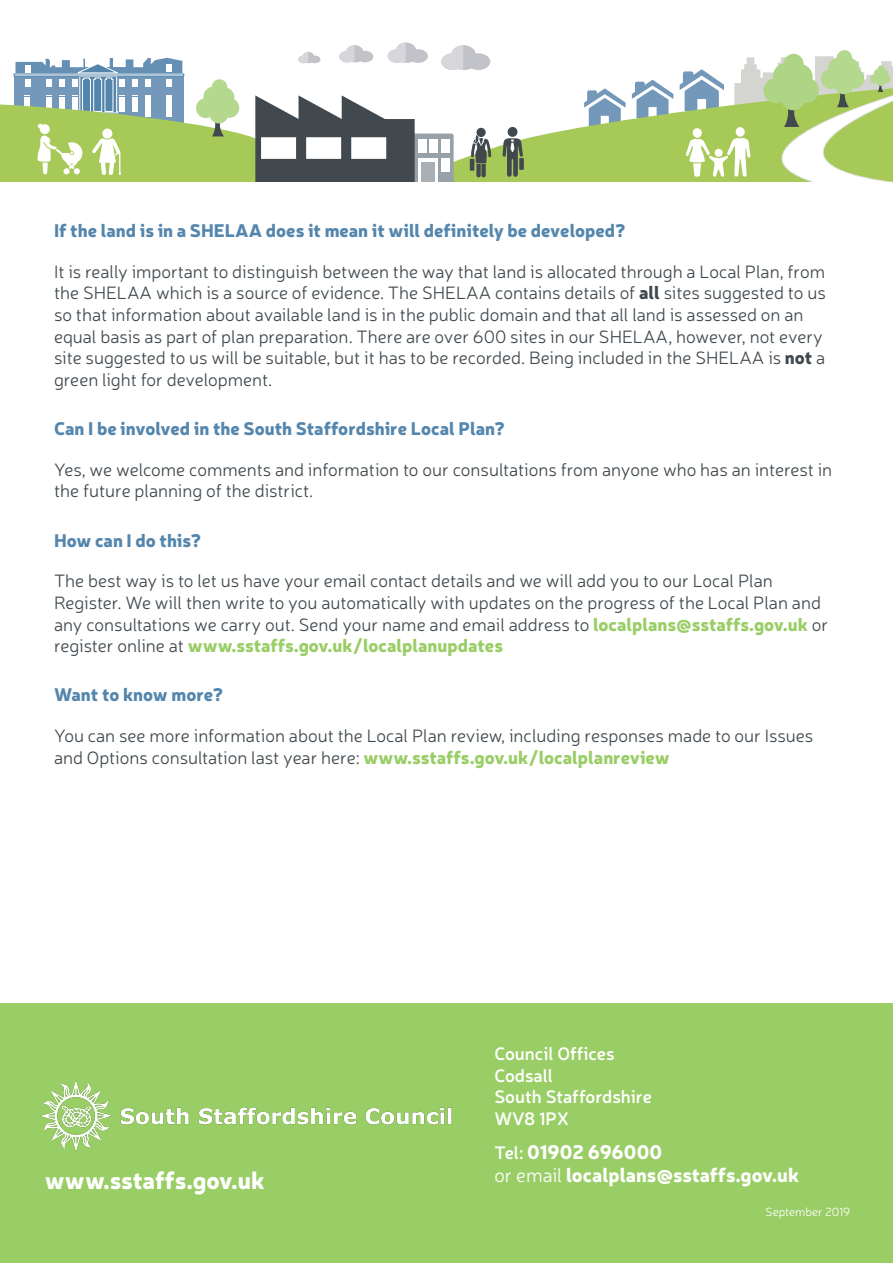
<style>
.page{position:relative;width:893px;height:1263px;background:#fff}
.page>*{position:absolute;margin:0;border:0;box-sizing:border-box;transform-origin:0 0}
.t1{font:900 24px "Neris";color:#fff}
.t2{font:900 19.5px "Neris";color:#fff}
.t3{font:300 18px/21.6px "Neris";color:#41494e}
.t4{font:900 18px "Neris";color:#5486ad}
.t5{font:600 18px "Neris";color:#fff}
.t6{font:300 12px "Neris";color:#fff}
.s1{font-weight:900}
.s2{font-weight:900;color:#99cd65}
.s3{font-weight:600;font-size:18px}
.s4{font-weight:300}
</style>
<div class="page">
<div style="left:0;top:1003px;width:893px;height:260px;background:#99cd65"></div>
<img style="left:41px;top:1080px;width:411px;height:72px">
<svg style="left:635px;top:80px;width:30px;height:8px"></svg>
<svg style="left:428px;top:88px;width:252px;height:94px"></svg>
<svg style="left:441px;top:45px;width:49px;height:25px"></svg>
<svg style="left:680px;top:50px;width:213px;height:132px"></svg>
<div style="left:508px;top:127px;width:9px;height:10px;background:#41494e;border-radius:50%"></div>
<svg style="left:519px;top:158px;width:5px;height:12px"></svg>
<svg style="left:503px;top:138px;width:20px;height:39px"></svg>
<svg style="left:471px;top:135px;width:20px;height:42px"></svg>
<div style="left:476px;top:128px;width:10px;height:9px;background:#41494e;border-radius:50%"></div>
<hr style="left:470px;top:159px;width:4px;height:12px;background:#41494e">
<div style="left:410px;top:134px;width:44px;height:57px;background:#98a1a7;border-radius:2px"></div>
<div style="left:429px;top:139px;width:9px;height:14px;background:#fff"></div>
<div style="left:441px;top:139px;width:9px;height:14px;background:#fff"></div>
<div style="left:441px;top:158px;width:9px;height:14px;background:#fff"></div>
<div style="left:418px;top:158px;width:20px;height:28px;background:#fff"></div>
<div style="left:421px;top:162px;width:14px;height:20px;background:#a8b0b6"></div>
<svg style="left:0;top:43px;width:428px;height:139px"></svg>
<div style="left:102px;top:129px;width:10px;height:10px;background:#fff;border-radius:50%"></div>
<div style="left:0;top:182px;width:893px;height:41px;background:#fff"></div>
<p class="t4" style="left:54px;top:217px;width:573px">If the land is in a SHELAA does it mean it will definitely be developed?</p>
<p class="t3" style="left:54px;top:260px;width:773px">It is really important to distinguish between the way that land is allocated through a Local Plan, from the SHELAA which is a source of evidence. The SHELAA contains details of <span class="s1">all</span> sites suggested to us so that information about available land is in the public domain and that all land is assessed on an equal basis as part of plan preparation. There are over 600 sites in our SHELAA, however, not every site suggested to us will be suitable, but it has to be recorded. Being included in the SHELAA is <span class="s1">not</span> a green light for development.</p>
<p class="t4" style="left:54px;top:415px;width:452px">Can I be involved in the South Staffordshire Local Plan?</p>
<p class="t3" style="left:54px;top:458px;width:780px">Yes, we welcome comments and information to our consultations from anyone who has an interest in the future planning of the district.</p>
<p class="t4" style="left:54px;top:527px;width:149px">How can I do this?</p>
<p class="t3" style="left:54px;top:570px;width:776px">The best way is to let us have your email contact details and we will add you to our Local Plan Register. We will then write to you automatically with updates on the progress of the Local Plan and any consultations we carry out. Send your name and email address to <span class="s2">localplans@sstaffs.gov.uk</span> or register online at <span class="s2">www.sstaffs.gov.uk/localplanupdates</span></p>
<p class="t4" style="left:54px;top:682px;width:171px">Want to know more?</p>
<p class="t3" style="left:54px;top:724px;width:761px">You can see more information about the Local Plan review, including responses made to our Issues and Options consultation last year here: <span class="s2">www.sstaffs.gov.uk/localplanreview</span></p>
<p class="t5" style="left:494px;top:1041px;width:122px">Council Offices</p>
<p class="t5" style="left:494px;top:1063px;width:60px">Codsall</p>
<p class="t5" style="left:494px;top:1084px;width:159px">South Staffordshire</p>
<p class="t5" style="left:494px;top:1106px;width:76px">WV8 1PX</p>
<p class="t2" style="left:494px;top:1138px;width:169px"><span class="s3">Tel:</span> 01902 696000</p>
<p class="t1" style="left:45px;top:1162px;width:221px">www.sstaffs.gov.uk</p>
<p class="t2" style="left:494px;top:1161px;width:306px"><span class="s4">or email</span> localplans@sstaffs.gov.uk</p>
<p class="t6" style="left:766px;top:1204px;width:86px">September 2019</p>
</div>
